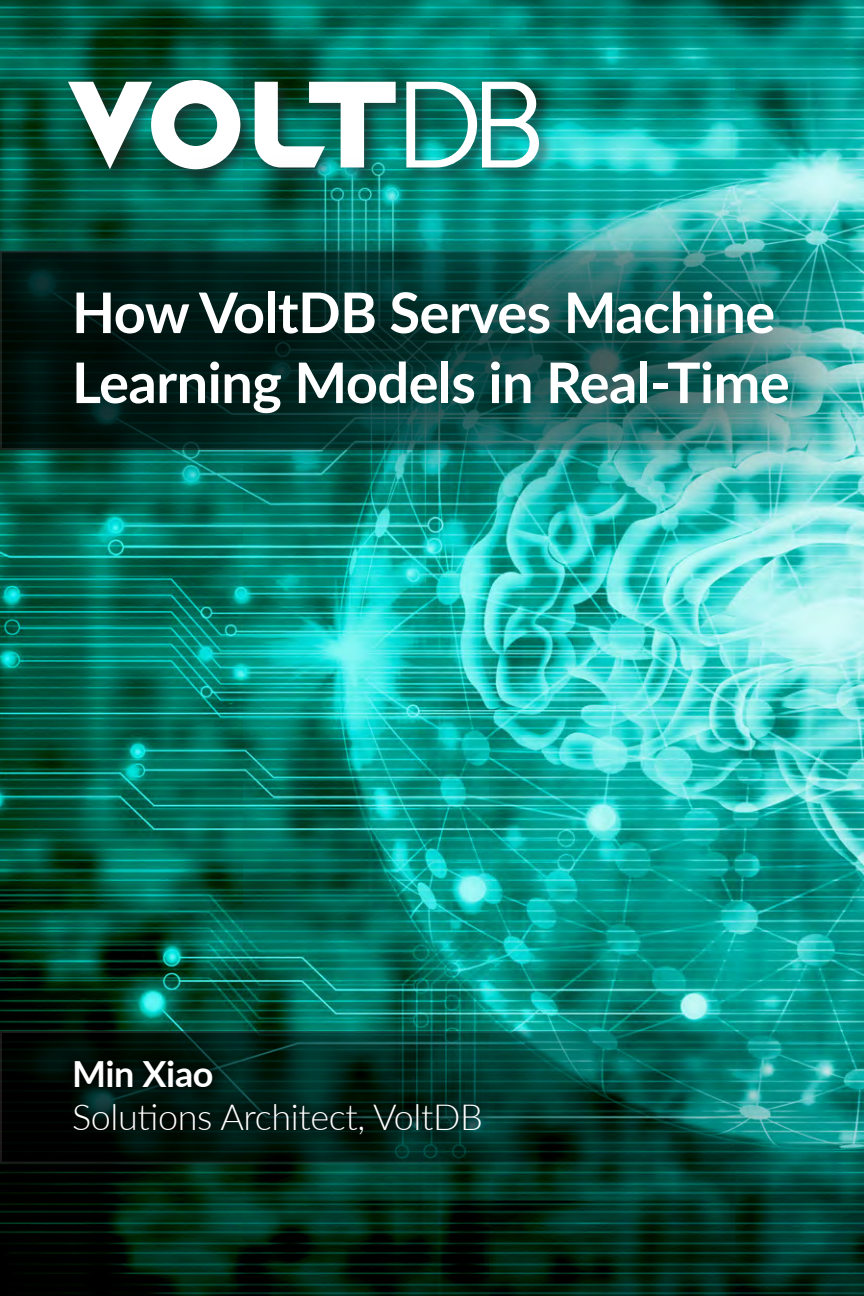
<style>
.page{position:relative;width:864px;height:1296px;background:#fff}
.page>*{position:absolute;margin:0;border:0;box-sizing:border-box;transform-origin:0 0}
.A_head{font:700 56px/70px "Lato";letter-spacing:-.01em;color:#fff}
.A_head-2{font:300 36px "Lato";letter-spacing:-.01em;color:#fff}
.A_head-3{font:700 36px "Lato";letter-spacing:-.01em;color:#fff}
</style>
<div class="page">
<img style="left:0;top:0;width:864px;height:1031px">
<div style="left:65px;top:75px;width:491px;height:111px;background:#231f20;opacity:.6"></div>
<svg style="left:68px;top:80px;width:172px;height:69px"></svg>
<svg style="left:406px;top:82px;width:134px;height:67px"></svg>
<svg style="left:255px;top:82px;width:141px;height:67px"></svg>
<svg style="left:0;top:1164px;width:864px;height:132px;background:#002719"></svg>
<div style="left:0;top:149px;width:864px;height:400px;background:#000;opacity:.83"></div>
<svg style="left:3px;top:1034px;width:858px;height:127px;background:#054e45"></svg>
<div style="left:0;top:1031px;width:864px;height:133px;border:2px solid #231f20"></div>
<div style="left:62px;top:1048px;width:432px;height:98px;background:#000;opacity:.83"></div>
<p class="A_head" style="left:72px;top:275px;width:719px">How VoltDB Serves Machine<br>Learning Models in Real-Time</p>
<p class="A_head-3" style="left:72px;top:1047px;width:143px">Min Xiao</p>
<p class="A_head-2" style="left:72px;top:1092px;width:412px">Solutions Architect, VoltDB</p>
</div>
